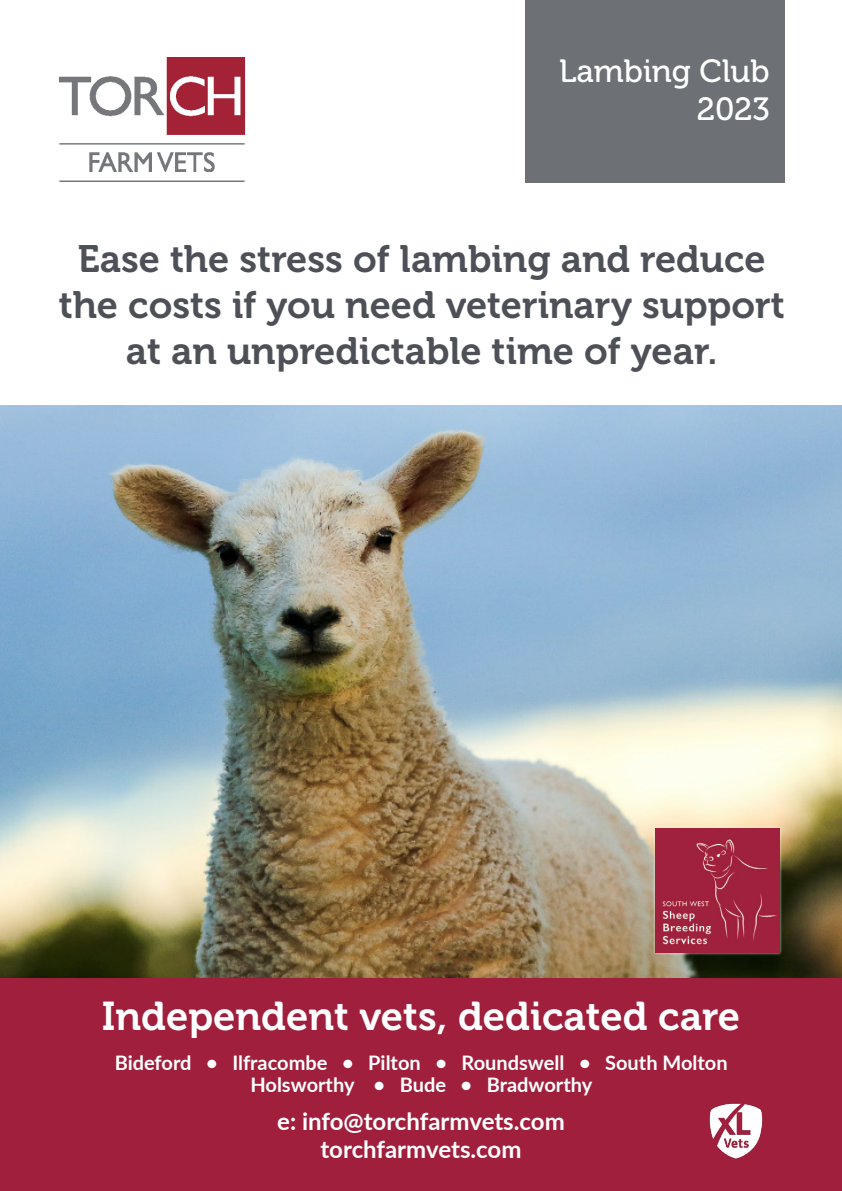
<style>
.page{position:relative;width:842px;height:1191px;background:#fff}
.page>*{position:absolute;margin:0;border:0;box-sizing:border-box;transform-origin:0 0}
.t1{font:40px "Museo 700";color:#fff}
.t2{font:38px/45.6px "Museo 700";color:#4d5056;text-align:center}
.t3{font:32px/38.4px "Museo 500";color:#fff;text-align:right}
.t4{font:700 24px "Lato";letter-spacing:-.005em;color:#fff}
.t5{font:700 20px "Lato";color:#fff}
</style>
<div class="page">
<img style="left:0;top:405px;width:842px;height:574px">
<div style="left:0;top:979px;width:842px;height:212px;background:#a01f3c"></div>
<img style="left:709px;top:1103px;width:54px;height:56px">
<div style="left:525px;top:0;width:260px;height:182px;background:#6d7175"></div>
<img style="left:58px;top:58px;width:188px;height:124px">
<div style="left:652px;top:825px;width:131px;height:130px;background:#fff;opacity:.75"></div>
<img style="left:655px;top:828px;width:125px;height:124px">
<p class="t3" style="left:559px;top:52px;width:212px">Lambing Club<br>2023</p>
<p class="t2" style="left:59px;top:237px;width:727px">Ease the stress of lambing and reduce the costs if you need veterinary support at an unpredictable time of year.</p>
<p class="t1" style="left:102px;top:994px;width:640px">Independent vets, dedicated care</p>
<p class="t5" style="left:115px;top:1048px;width:614px">Bideford • Ilfracombe • Pilton • Roundswell • South Molton</p>
<p class="t5" style="left:250px;top:1070px;width:343px">Holsworthy • Bude • Bradworthy</p>
<p class="t4" style="left:277px;top:1103px;width:289px">e: info@torchfarmvets.com</p>
<p class="t4" style="left:320px;top:1131px;width:203px">torchfarmvets.com</p>
</div>
